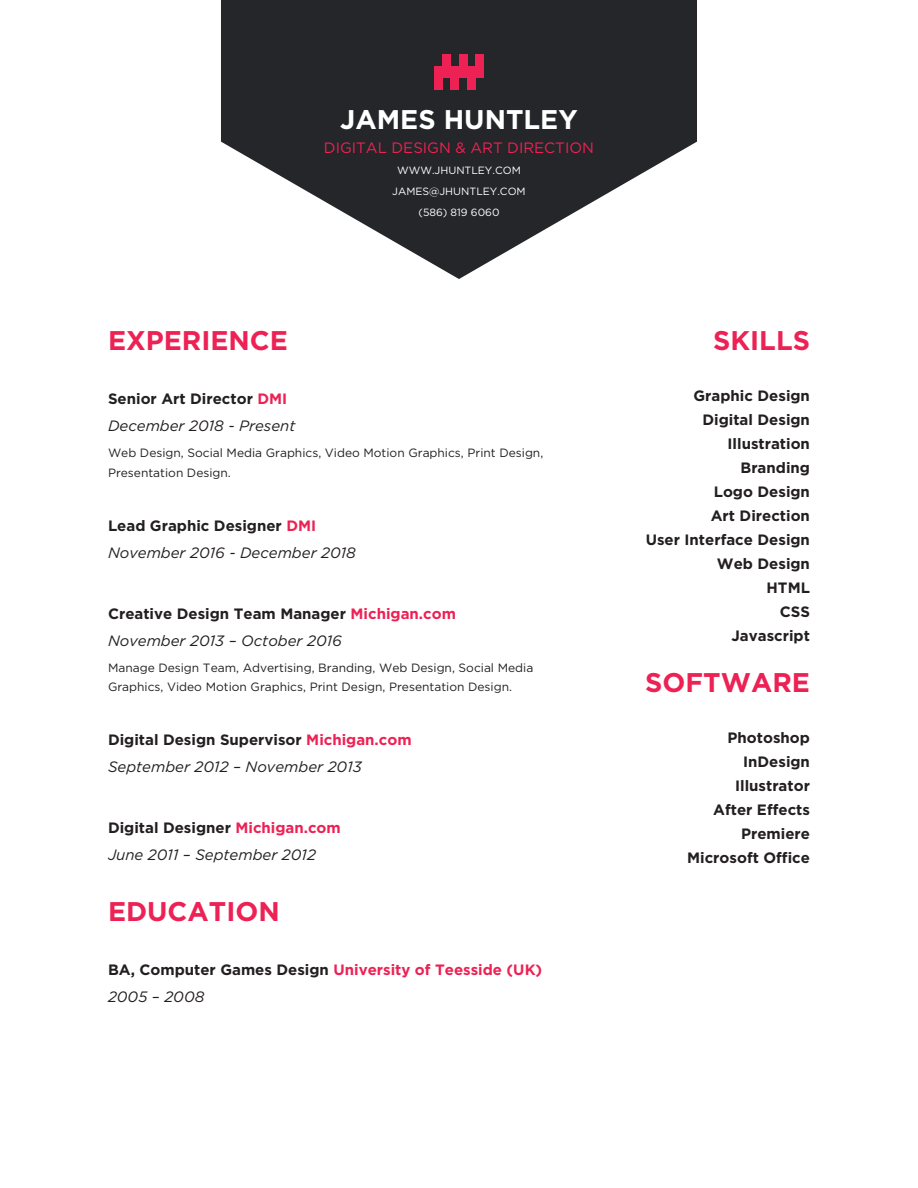
<style>
.page{position:relative;width:918px;height:1188px;background:#fff}
.page>*{position:absolute;margin:0;border:0;box-sizing:border-box;transform-origin:0 0}
.headers{font:700 27px "Gotham Std";color:#ed2154}
.headers_right{font:700 27px "Gotham Std";color:#ed2154}
.t1{font:700 27px "Gotham Std";color:#fff}
.skills{font:700 15px "Gotham Std";color:#231f20}
.job_title{font:700 15px "Gotham Std";color:#231f20}
.date{font:italic 15px "Gotham Std";color:#231f20}
.job_title-2{font:700 15px "Gotham Std";color:#ed2154}
.t2{font:15px "Gotham Std";color:#ed2154}
.duties{font:12px/19.5px "Gotham Std";color:#231f20}
.t3{font:10.5px "Gotham Std";color:#fff}
.s1{color:#ed2154}
.s2{color:#231f20}
</style>
<div class="page">
<svg style="left:221px;top:0;width:476px;height:279px;fill:#242629"></svg>
<div style="left:451px;top:66px;width:8px;height:24px;background:#ed2154"></div>
<div style="left:434px;top:66px;width:9px;height:24px;background:#ed2154"></div>
<div style="left:442px;top:54px;width:9px;height:24px;background:#ed2154"></div>
<div style="left:459px;top:54px;width:8px;height:24px;background:#ed2154"></div>
<div style="left:467px;top:66px;width:9px;height:24px;background:#ed2154"></div>
<div style="left:475px;top:54px;width:9px;height:24px;background:#ed2154"></div>
<p class="t1" style="left:340px;top:104px;width:239px">JAMES HUNTLEY</p>
<p class="t2" style="left:324px;top:139px;width:272px">DIGITAL DESIGN &amp; ART DIRECTION</p>
<p class="t3" style="left:397px;top:164px;width:125px">WWW.JHUNTLEY.COM</p>
<p class="t3" style="left:392px;top:185px;width:135px">JAMES@JHUNTLEY.COM</p>
<p class="t3" style="left:418px;top:206px;width:83px">(586) 819 6060</p>
<p class="headers" style="left:108px;top:325px;width:182px">EXPERIENCE</p>
<p class="job_title" style="left:108px;top:390px;width:181px">Senior Art Director <span class="s1">DMI</span></p>
<p class="date" style="left:108px;top:418px;width:189px">December 2018 - Present</p>
<p class="duties" style="left:108px;top:443px;width:437px">Web Design, Social Media Graphics, Video Motion Graphics, Print Design,<br>Presentation Design.</p>
<p class="job_title" style="left:108px;top:517px;width:210px">Lead Graphic Designer <span class="s1">DMI</span></p>
<p class="date" style="left:108px;top:544px;width:249px">November 2016 - December 2018</p>
<p class="job_title" style="left:108px;top:605px;width:349px">Creative Design Team Manager <span class="s1">Michigan.com</span></p>
<p class="date" style="left:108px;top:632px;width:235px">November 2013 – October 2016</p>
<p class="duties" style="left:108px;top:658px;width:427px">Manage Design Team, Advertising, Branding, Web Design, Social Media<br>Graphics, Video Motion Graphics, Print Design, Presentation Design.</p>
<p class="job_title" style="left:108px;top:731px;width:305px">Digital Design Supervisor <span class="s1">Michigan.com</span></p>
<p class="date" style="left:108px;top:759px;width:255px">September 2012 – November 2013</p>
<p class="job_title" style="left:108px;top:819px;width:234px">Digital Designer <span class="s1">Michigan.com</span></p>
<p class="date" style="left:108px;top:847px;width:209px">June 2011 – September 2012</p>
<p class="headers" style="left:108px;top:896px;width:173px">EDUCATION</p>
<p class="job_title-2" style="left:108px;top:961px;width:436px"><span class="s2">BA, Computer Games Design</span> University of Teesside (UK)</p>
<p class="date" style="left:108px;top:988px;width:98px">2005 – 2008</p>
<p class="headers_right" style="left:713px;top:325px;width:98px">SKILLS</p>
<p class="skills" style="left:694px;top:387px;width:118px">Graphic Design</p>
<p class="skills" style="left:702px;top:411px;width:109px">Digital Design</p>
<p class="skills" style="left:728px;top:435px;width:84px">Illustration</p>
<p class="skills" style="left:741px;top:459px;width:71px">Branding</p>
<p class="skills" style="left:714px;top:483px;width:98px">Logo Design</p>
<p class="skills" style="left:711px;top:507px;width:101px">Art Direction</p>
<p class="skills" style="left:646px;top:531px;width:166px">User Interface Design</p>
<p class="skills" style="left:717px;top:555px;width:95px">Web Design</p>
<p class="skills" style="left:767px;top:579px;width:45px">HTML</p>
<p class="skills" style="left:780px;top:603px;width:32px">CSS</p>
<p class="skills" style="left:732px;top:627px;width:80px">Javascript</p>
<p class="headers_right" style="left:645px;top:667px;width:166px">SOFTWARE</p>
<p class="skills" style="left:728px;top:729px;width:84px">Photoshop</p>
<p class="skills" style="left:743px;top:753px;width:68px">InDesign</p>
<p class="skills" style="left:735px;top:777px;width:76px">Illustrator</p>
<p class="skills" style="left:713px;top:801px;width:98px">After Effects</p>
<p class="skills" style="left:741px;top:825px;width:70px">Premiere</p>
<p class="skills" style="left:687px;top:849px;width:124px">Microsoft Office</p>
</div>
